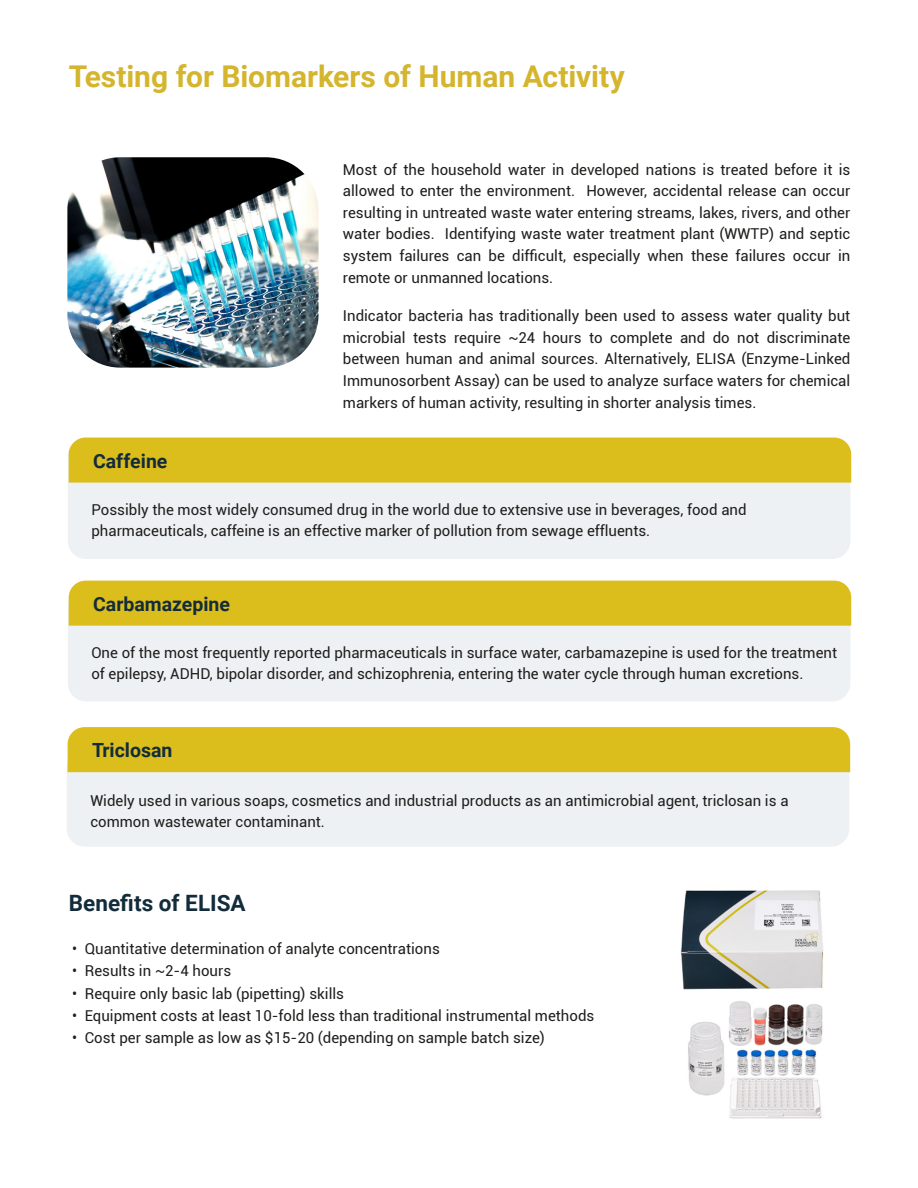
<style>
.page{position:relative;width:918px;height:1188px;background:#fff}
.page>*{position:absolute;margin:0;border:0;box-sizing:border-box;transform-origin:0 0}
.t1{font:700 30px "Roboto";letter-spacing:-.005em;color:#d4b52d}
.t2{font:700 22.5px "Roboto";color:#122c3b}
.t3{font:700 19.5px "Roboto";color:#122c3b}
.t4{font:15px/21.6px "Roboto";color:#1e1e1c}
</style>
<div class="page">
<img style="left:69px;top:158px;width:248px;height:208px">
<div style="left:30px;top:119px;width:326px;height:286px;border:38px solid #fff;border-radius:72px"></div>
<div style="left:68px;top:438px;width:782px;height:121px;background:#eef1f4;border-radius:18px"></div>
<div style="left:69px;top:438px;width:782px;height:45px;background:#dbbd1c"></div>
<div style="left:68px;top:591px;width:782px;height:110px;background:#eef1f4;border-radius:18px"></div>
<div style="left:69px;top:581px;width:782px;height:45px;background:#dbbd1c"></div>
<div style="left:67px;top:748px;width:782px;height:99px;background:#eef1f4;border-radius:18px"></div>
<div style="left:68px;top:727px;width:782px;height:45px;background:#dbbd1c"></div>
<img style="left:681px;top:890px;width:143px;height:100px">
<img style="left:688px;top:1001px;width:135px;height:118px">
<h1 class="t1" style="left:69px;top:55px;width:557px">Testing for Biomarkers of Human Activity</h1>
<h3 class="t3" style="left:93px;top:447px;width:76px">Caffeine</h3>
<p class="t4" style="left:343px;top:158px;width:509px;text-align:justify">Most of the household water in developed nations is treated before it is allowed to enter the environment. However, accidental release can occur resulting in untreated waste water entering streams, lakes, rivers, and other water bodies. Identifying waste water treatment plant (WWTP) and septic system failures can be difficult, especially when these failures occur in remote or unmanned locations.</p>
<p class="t4" style="left:343px;top:304px;width:509px;text-align:justify">Indicator bacteria has traditionally been used to assess water quality but microbial tests require ~24 hours to complete and do not discriminate between human and animal sources. Alternatively, ELISA (Enzyme-Linked Immunosorbent Assay) can be used to analyze surface waters for chemical markers of human activity, resulting in shorter analysis times.</p>
<p class="t4" style="left:91px;top:499px;width:657px;line-height:21px">Possibly the most widely consumed drug in the world due to extensive use in beverages, food and pharmaceuticals, caffeine is an effective marker of pollution from sewage effluents.</p>
<h3 class="t3" style="left:93px;top:590px;width:138px">Carbamazepine</h3>
<p class="t4" style="left:91px;top:642px;width:747px;line-height:21px">One of the most frequently reported pharmaceuticals in surface water, carbamazepine is used for the treatment of epilepsy, ADHD, bipolar disorder, and schizophrenia, entering the water cycle through human excretions.</p>
<h3 class="t3" style="left:92px;top:737px;width:82px">Triclosan</h3>
<p class="t4" style="left:90px;top:790px;width:700px;line-height:21px">Widely used in various soaps, cosmetics and industrial products as an antimicrobial agent, triclosan is a common wastewater contaminant.</p>
<h2 class="t2" style="left:69px;top:887px;width:178px">Benefits of ELISA</h2>
<p class="t4" style="left:72px;top:937px;width:369px">• Quantitative determination of analyte concentrations</p>
<p class="t4" style="left:72px;top:960px;width:161px">• Results in ~2-4 hours</p>
<p class="t4" style="left:72px;top:982px;width:274px">• Require only basic lab (pipetting) skills</p>
<p class="t4" style="left:72px;top:1004px;width:524px">• Equipment costs at least 10-fold less than traditional instrumental methods</p>
<p class="t4" style="left:72px;top:1026px;width:474px">• Cost per sample as low as $15-20 (depending on sample batch size)</p>
</div>
